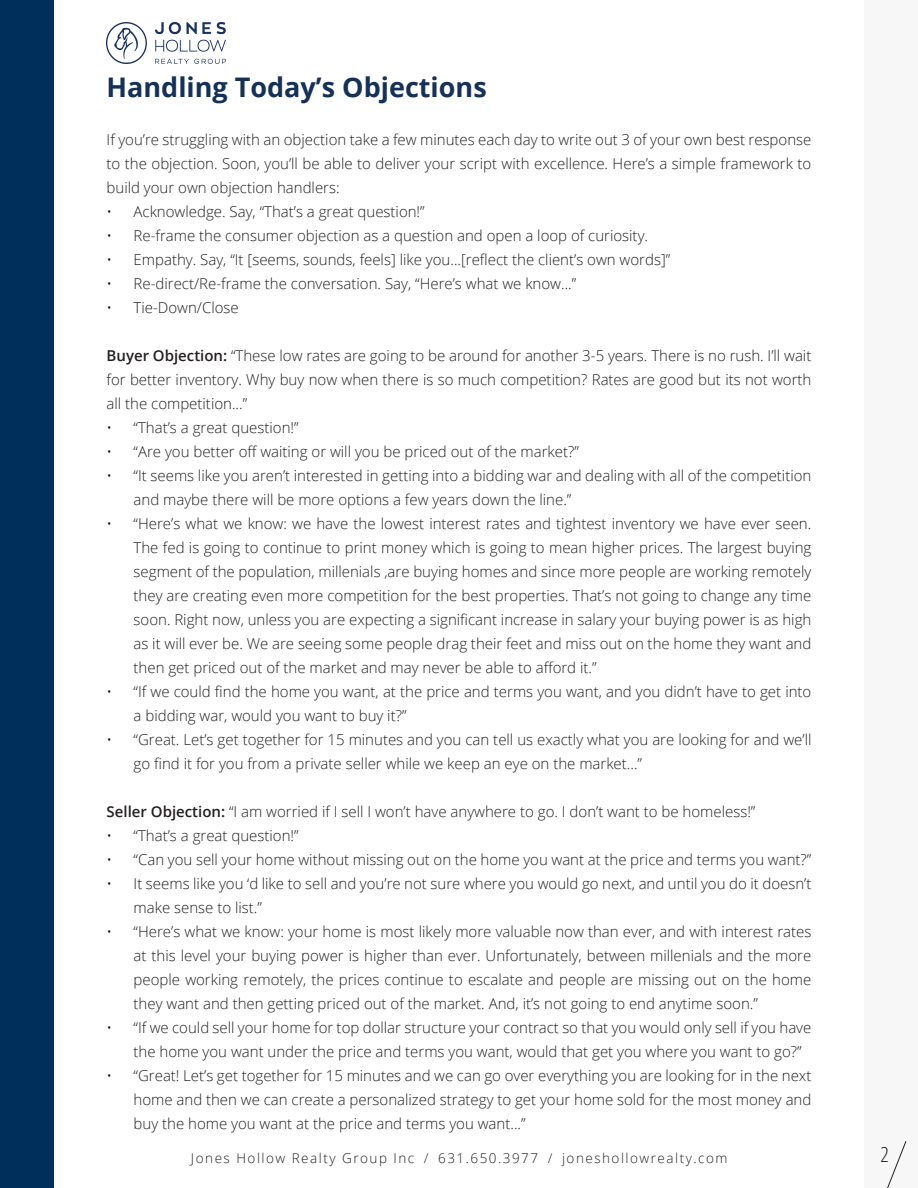
<style>
.page{position:relative;width:918px;height:1188px;background:#fff}
.page>*{position:absolute;margin:0;border:0;box-sizing:border-box;transform-origin:0 0}
.t1{font:700 27px "Open Sans";color:#153158}
.t2{font:300 condensed 21px "Open Sans";color:#231f20}
.Subhead{font:300 15px/24px "Open Sans";color:#231f20;text-align:justify}
.t3{font:300 13.5px "Open Sans";letter-spacing:.11em;color:#231f20}
.s1{font-weight:600}
.s2{font-stretch:condensed}
</style>
<div class="page">
<div style="left:864px;top:0;width:54px;height:1188px;background:#f7f7f8"></div>
<div style="left:0;top:0;width:54px;height:1188px;background:#002f5b"></div>
<svg style="left:887px;top:1141px;width:20px;height:47px"></svg>
<img style="left:106px;top:23px;width:120px;height:41px">
<p class="t1" style="left:107px;top:68px;width:382px">Handling Today’s Objections</p>
<p class="Subhead" style="left:107px;top:127px;width:706px">If you’re struggling with an objection take a few minutes each day to write out 3 of your own best response to the objection. Soon, you’ll be able to deliver your script with excellence. Here’s a simple framework to build your own objection handlers:</p>
<p class="Subhead" style="left:107px;top:199px;width:320px">• Acknowledge. Say, “That’s a great question!”</p>
<p class="Subhead" style="left:107px;top:223px;width:543px">• Re-frame the consumer objection as a question and open a loop of curiosity.</p>
<p class="Subhead" style="left:107px;top:247px;width:565px">• Empathy. Say, “It [seems, sounds, feels] like you...[reflect the client’s own words]”</p>
<p class="Subhead" style="left:107px;top:271px;width:471px">• Re-direct/Re-frame the conversation. Say, “Here’s what we know...”</p>
<p class="Subhead" style="left:107px;top:295px;width:134px">• Tie-Down/Close</p>
<p class="Subhead" style="left:107px;top:343px;width:706px"><span class="s1">Buyer Objection:</span> “These low rates are going to be around for another 3-5 years. There is no rush. I’ll wait for better inventory. Why buy now when there is so much competition? Rates are good but its not worth all the competition...”</p>
<p class="Subhead" style="left:107px;top:415px;width:194px">• “That’s a great question!”</p>
<p class="Subhead" style="left:107px;top:439px;width:474px">• “Are you better off waiting or will you be priced out of the market?”</p>
<p class="Subhead" style="left:134px;top:463px;width:679px;text-indent:-27px">• “It seems like you aren’t interested in getting into a bidding war and dealing with all of the competition and maybe there will be more options a few years down the line.”</p>
<p class="Subhead" style="left:134px;top:511px;width:679px;text-indent:-27px">• “Here’s what we know: we have the lowest interest rates and tightest inventory we have ever seen.<br>The fed is going to continue to print money which is going to mean higher prices. The largest buying segment of the population, millenials ,are buying homes and since more people are working remotely they are creating even more competition for the best properties. That’s not going to change any time soon. Right now, unless you are expecting a significant increase in salary your buying power is as high as it will ever be. We are seeing some people drag their feet and miss out on the home they want and then get priced out of the market and may never be able to afford it.”</p>
<p class="Subhead" style="left:134px;top:679px;width:679px;text-indent:-27px">• “If we could find the home you want, at the price and terms you want, and you didn’t have to get into a bidding war, would you want to buy it?”</p>
<p class="Subhead" style="left:134px;top:727px;width:679px;text-indent:-27px">• “Great. Let’s get together for 15 minutes and you can tell us exactly what you are looking for and we’ll go find it for you from a private seller while we keep an eye on the market...”</p>
<p class="Subhead" style="left:107px;top:799px;width:650px"><span class="s1">Seller Objection:</span> “I am worried if I sell I won’t have anywhere to go. I don’t want to be homeless!”</p>
<p class="Subhead" style="left:107px;top:823px;width:194px">• “That’s a great question!”</p>
<p class="Subhead" style="left:107px;top:847px;width:706px">• “Can you sell your home without missing out on the home you want at the price and terms you want?”</p>
<p class="Subhead" style="left:134px;top:871px;width:679px;text-indent:-27px">• It seems like you ‘d like to sell and you’re not sure where you would go next, and until you do it doesn’t make sense to list.”</p>
<p class="Subhead" style="left:134px;top:919px;width:679px;text-indent:-27px">• “Here’s what we know: your home is most likely more valuable now than ever, and with interest rates at this level your buying power is higher than ever. Unfortunately, between millenials and the more people working remotely, the prices continue to escalate and people are missing out on the home they want and then getting priced out of the market. And, it’s not going to end anytime soon.”</p>
<p class="Subhead" style="left:134px;top:1015px;width:679px;text-indent:-27px">• “If we could sell your home for top dollar structure your contract so that you would only sell if you have the home you want under the price and terms you want, would that get you where you want to go?”</p>
<p class="Subhead" style="left:134px;top:1063px;width:679px;text-indent:-27px">• “Great! Let’s get together for 15 minutes and we can go over everything you are looking for in the next home and then we can create a personalized strategy to get your home sold for the most money and buy the home you want at the price and terms you want...”</p>
<p class="t3" style="left:191px;top:1149px;width:538px">Jones Hollow Realty Group Inc <span class="s2">/</span> 631.650.3977 <span class="s2">/</span> joneshollowrealty.com</p>
<p class="t2" style="left:880px;top:1140px;width:10px">2</p>
</div>
